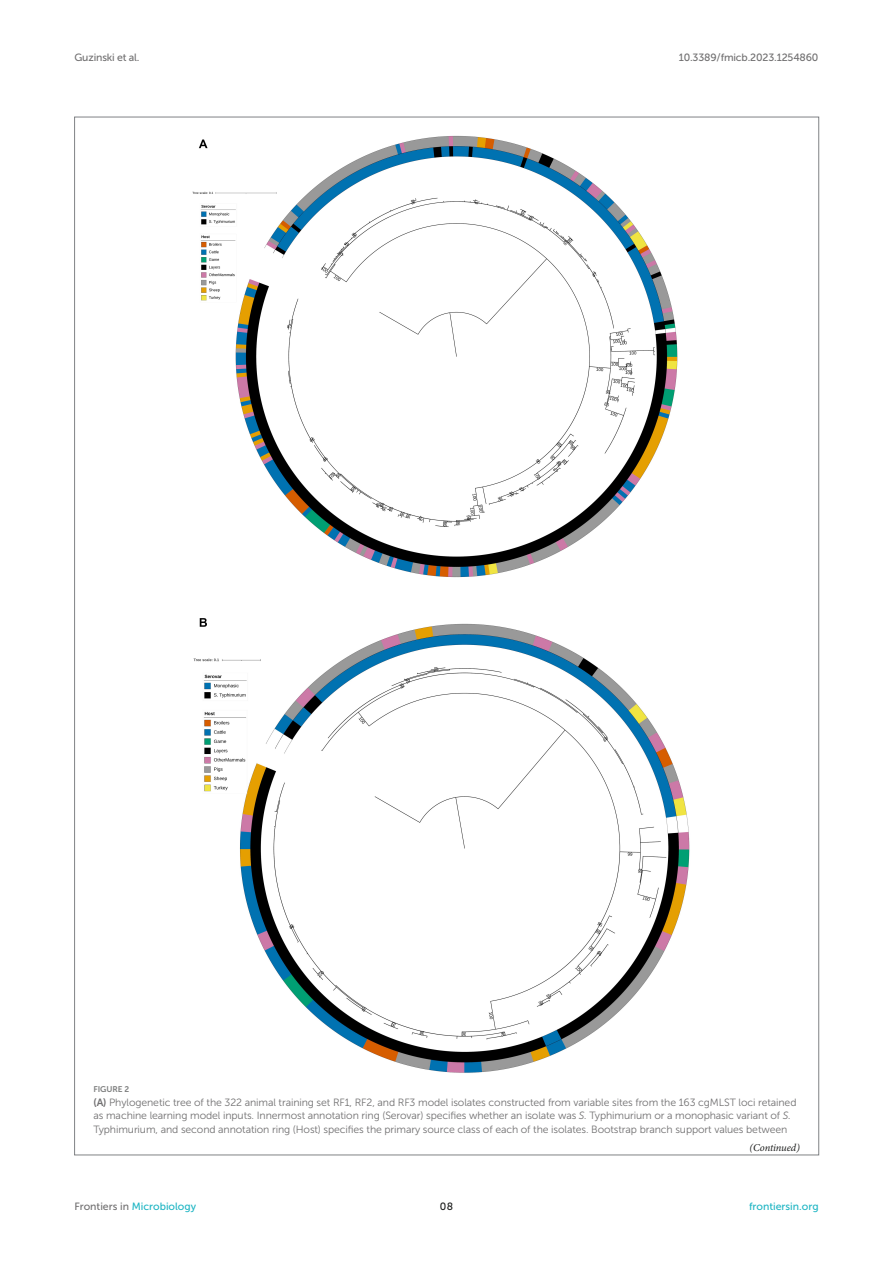
<style>
.page{position:relative;width:893px;height:1263px;background:#fff}
.page>*{position:absolute;margin:0;border:0;box-sizing:border-box;transform-origin:0 0}
.FIG_LEG{font:10.5px/13.5px "Museo Sans 300";letter-spacing:-.01em;color:#706f70}
.t1{font:10.5px "Museo Sans 500";letter-spacing:-.015em;color:#706f70}
.t2{font:10.5px "Museo Sans 500";color:#1db5c3}
.T_Continue{font:italic 10.5px "Minion Pro";letter-spacing:-.01em;color:#1b1c1b}
.t3{font:10.5px "Museo Sans 500";color:#1b1c1b}
.FIG_HD{font:8.25px "Museo Sans 700";letter-spacing:-.01em;color:#7e7f7f}
.s1{font-family:"Museo Sans 700"}
.s2{font-style:italic}
.s3{color:#706f70}
</style>
<div class="page">
<img style="left:193px;top:136px;width:497px;height:937px">
<p class="t1" style="left:74px;top:51px;width:67px">Guzinski et al.</p>
<p class="t1" style="left:679px;top:51px;width:141px">10.3389/fmicb.2023.1254860</p>
<p class="FIG_HD" style="left:94px;top:1085px;width:37px">FIGURE 2</p>
<p class="FIG_LEG" style="left:94px;top:1096px;width:704px"><span class="s1">(A)</span> Phylogenetic tree of the 322 animal training set RF1, RF2, and RF3 model isolates constructed from variable sites from the 163 cgMLST loci retained as machine learning model inputs. Innermost annotation ring (Serovar) specifies whether an isolate was <span class="s2">S.</span> Typhimurium or a monophasic variant of <span class="s2">S.<br></span>Typhimurium, and second annotation ring (Host) specifies the primary source class of each of the isolates. Bootstrap branch support values between</p>
<p class="T_Continue" style="left:750px;top:1140px;width:52px">(Continued)</p>
<p class="t2" style="left:74px;top:1200px;width:123px"><span class="s3">Frontiers in</span> Microbiology</p>
<p class="t3" style="left:440px;top:1200px;width:15px">08</p>
<p class="t2" style="left:749px;top:1200px;width:71px">frontiersin.org</p>
</div>
